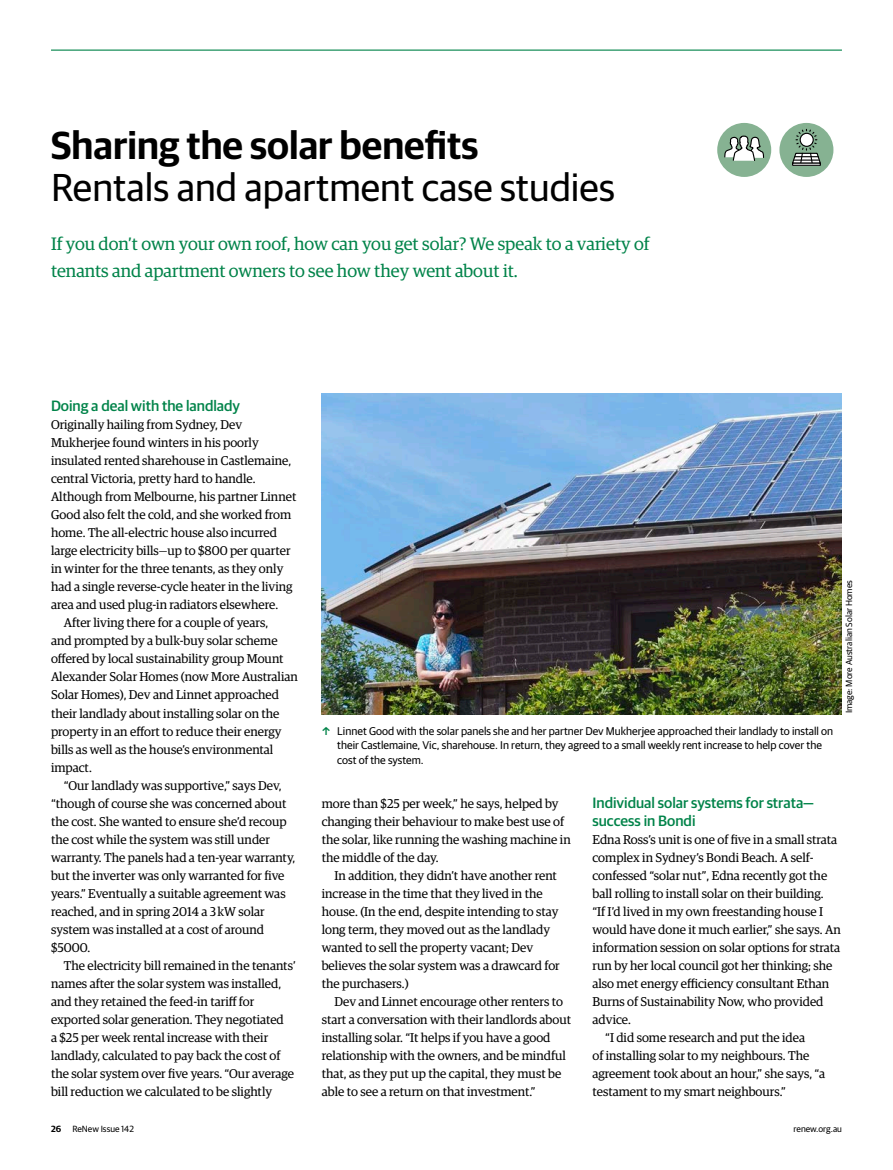
<style>
.page{position:relative;width:893px;height:1170px;background:#fff}
.page>*{position:absolute;margin:0;border:0;box-sizing:border-box;transform-origin:0 0}
.H2__FEATURE{font:39px "Guardian Sans";color:#000}
.H1__FEATURE{font:600 39px "Guardian Sans";color:#000}
.INTRO__FEATURE{font:18px/27px "Guardian Egyp";color:#008349}
.t1{font:500 15px/18px "Guardian Sans";color:#008349}
.BODY{font:12.75px/18px "Guardian Egyp";color:#000}
.FIRST_PARA{font:12.75px/18px "Guardian Egyp";color:#000}
.t2{font:11.25px/14.2px "Guardian Sans";color:#000}
.DIAGRAM_AND_PHOTO_CR{font:9px "Guardian Sans";color:#000}
.BODY-2{font:9px "Guardian Sans";color:#000}
.s1{color:#008349}
.s2{font-weight:600}
</style>
<div class="page">
<hr style="left:51px;top:50px;width:791px;height:1px;background:#008349">
<img style="left:322px;top:393px;width:520px;height:321px">
<div style="left:779px;top:123px;width:54px;height:54px;background:#86b292;border-radius:50%"></div>
<div style="left:792px;top:163px;width:29px;height:3px;border:1px solid #000"></div>
<svg style="left:792px;top:129px;width:29px;height:36px"></svg>
<div style="left:717px;top:123px;width:54px;height:54px;background:#86b292;border-radius:50%"></div>
<svg style="left:723px;top:135px;width:41px;height:42px"></svg>
<p class="H1__FEATURE" style="left:51px;top:117px;width:429px">Sharing the solar benefits</p>
<p class="H2__FEATURE" style="left:51px;top:159px;width:565px">Rentals and apartment case studies</p>
<p class="INTRO__FEATURE" style="left:51px;top:229px;width:600px">If you don’t own your own roof, how can you get solar? We speak to a variety of tenants and apartment owners to see how they went about it.</p>
<h3 class="t1" style="left:51px;top:396px;width:191px">Doing a deal with the landlady</h3>
<p class="FIRST_PARA" style="left:51px;top:415px;width:247px">Originally hailing from Sydney, Dev Mukherjee found winters in his poorly insulated rented sharehouse in Castlemaine, central Victoria, pretty hard to handle.<br>Although from Melbourne, his partner Linnet Good also felt the cold, and she worked from home. The all-electric house also incurred large electricity bills—up to $800 per quarter in winter for the three tenants, as they only had a single reverse-cycle heater in the living area and used plug-in radiators elsewhere.</p>
<p class="BODY" style="left:51px;top:613px;width:248px;text-indent:13px">After living there for a couple of years,<br>and prompted by a bulk-buy solar scheme offered by local sustainability group Mount Alexander Solar Homes (now More Australian Solar Homes), Dev and Linnet approached their landlady about installing solar on the property in an effort to reduce their energy bills as well as the house’s environmental impact.</p>
<p class="BODY" style="left:51px;top:775px;width:246px;text-indent:13px">“Our landlady was supportive,” says Dev, “though of course she was concerned about the cost. She wanted to ensure she’d recoup the cost while the system was still under warranty. The panels had a ten-year warranty, but the inverter was only warranted for five years.” Eventually a suitable agreement was reached, and in spring 2014 a 3 kW solar system was installed at a cost of around $5000.</p>
<p class="BODY" style="left:51px;top:955px;width:246px;text-indent:13px">The electricity bill remained in the tenants’ names after the solar system was installed, and they retained the feed-in tariff for exported solar generation. They negotiated<br>a $25 per week rental increase with their landlady, calculated to pay back the cost of the solar system over five years. “Our average bill reduction we calculated to be slightly</p>
<p class="DIAGRAM_AND_PHOTO_CR" style="left:842px;top:713px;width:135px;rotate:-90deg">Image: More Australian Solar Homes</p>
<p class="t2" style="left:337px;top:723px;width:497px;text-indent:-16px"><span class="s1">□</span> Linnet Good with the solar panels she and her partner Dev Mukherjee approached their landlady to install on their Castlemaine, Vic, sharehouse. In return, they agreed to a small weekly rent increase to help cover the cost of the system.</p>
<p class="BODY" style="left:322px;top:793px;width:251px">more than $25 per week,” he says, helped by changing their behaviour to make best use of the solar, like running the washing machine in the middle of the day.</p>
<p class="BODY" style="left:322px;top:865px;width:239px;text-indent:13px">In addition, they didn’t have another rent increase in the time that they lived in the house. (In the end, despite intending to stay long term, they moved out as the landlady wanted to sell the property vacant; Dev believes the solar system was a drawcard for the purchasers.)</p>
<p class="BODY" style="left:322px;top:991px;width:251px;text-indent:13px">Dev and Linnet encourage other renters to start a conversation with their landlords about installing solar. “It helps if you have a good relationship with the owners, and be mindful that, as they put up the capital, they must be able to see a return on that investment.”</p>
<h3 class="t1" style="left:592px;top:792px;width:223px">Individual solar systems for strata— success in Bondi</h3>
<p class="FIRST_PARA" style="left:592px;top:829px;width:250px">Edna Ross’s unit is one of five in a small strata complex in Sydney’s Bondi Beach. A self&shy;confessed “solar nut”, Edna recently got the ball rolling to install solar on their building.<br>“If I’d lived in my own freestanding house I would have done it much earlier,” she says. An information session on solar options for strata run by her local council got her thinking; she also met energy efficiency consultant Ethan Burns of Sustainability Now, who provided advice.</p>
<p class="BODY" style="left:592px;top:1027px;width:234px;text-indent:13px">“I did some research and put the idea<br>of installing solar to my neighbours. The agreement took about an hour,” she says, “a testament to my smart neighbours.”</p>
<p class="BODY-2" style="left:51px;top:1121px;width:84px"><span class="s2">26</span> ReNew Issue 142</p>
<p class="DIAGRAM_AND_PHOTO_CR" style="left:793px;top:1121px;width:50px">renew.org.au</p>
</div>
